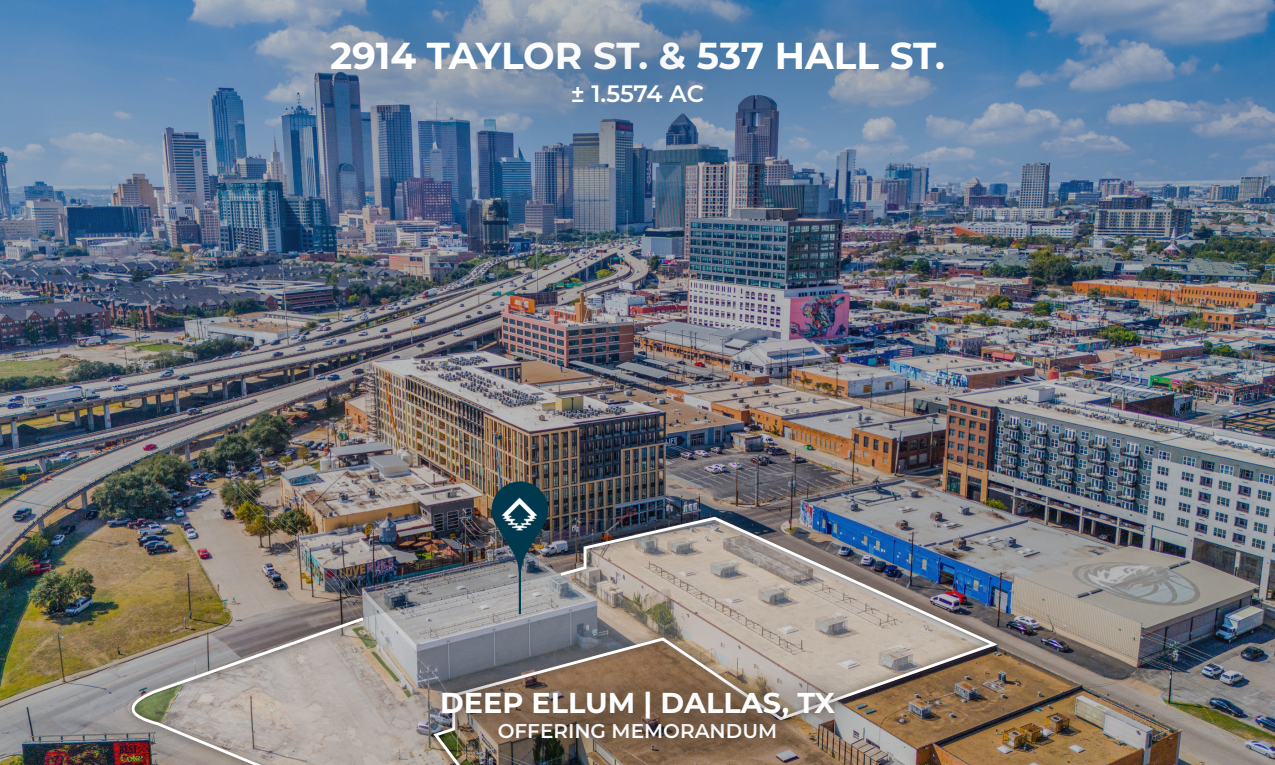
<style>
.page{position:relative;width:1275px;height:765px;background:#fff}
.page>*{position:absolute;margin:0;border:0;box-sizing:border-box;transform-origin:0 0}
.t1{font:700 37.5px "Montserrat";letter-spacing:-.005em;color:#fff}
.t2{font:700 28.75px "Montserrat";color:#fff}
.t3{font:600 23.75px "Montserrat";letter-spacing:-.01em;color:#fff}
.t4{font:600 20px "Montserrat";color:#fff}
</style>
<div class="page">
<img style="left:0;top:0;width:1275px;height:765px">
<div style="left:123px;top:508px;width:883px;height:257px;background:#231f20;opacity:.42"></div>
<img style="left:104px;top:515px;width:897px;height:250px">
<div style="left:253px;top:0;width:765px;height:153px;background:#231f20;opacity:.46"></div>
<div style="left:496px;top:2px;width:282px;height:184px;background:#231f20;opacity:.46"></div>
<div style="left:474px;top:698px;width:327px;height:66px;background:#231f20;opacity:.7"></div>
<div style="left:417px;top:666px;width:441px;height:76px;background:#231f20;opacity:.7"></div>
<img style="left:491px;top:481px;width:58px;height:133px">
<img style="left:502px;top:489px;width:34px;height:44px">
<p class="t1" style="left:330px;top:28px;width:616px">2914 TAYLOR ST. &amp; 537 HALL ST.</p>
<p class="t3" style="left:571px;top:77px;width:135px">± 1.5574 AC</p>
<p class="t2" style="left:440px;top:682px;width:396px">DEEP ELLUM | DALLAS, TX</p>
<p class="t4" style="left:498px;top:717px;width:281px">OFFERING MEMORANDUM</p>
</div>
